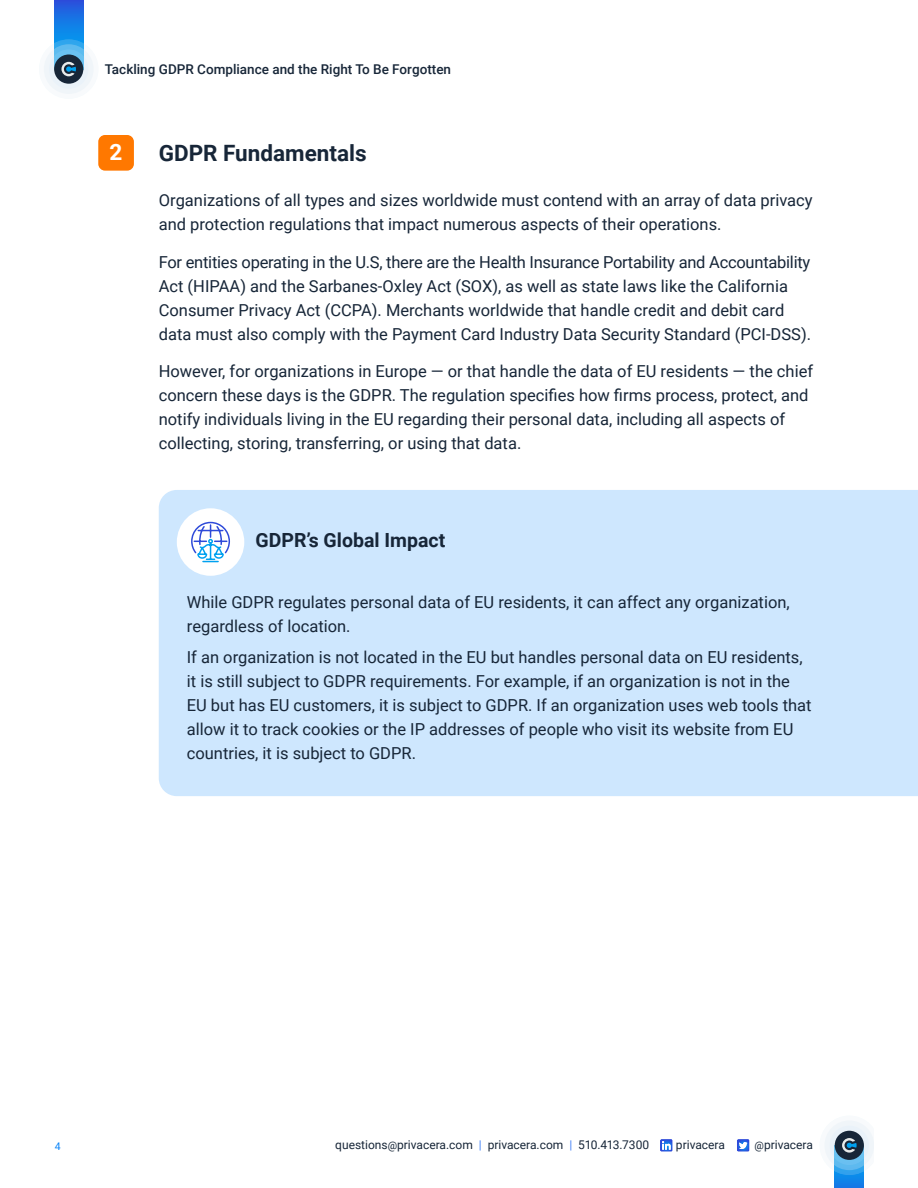
<style>
.page{position:relative;width:918px;height:1188px;background:#fff}
.page>*{position:absolute;margin:0;border:0;box-sizing:border-box;transform-origin:0 0}
.t1{font:700 22.5px "Roboto";color:#172638}
.t2{font:700 22.5px "Roboto";color:#fff}
.t3{font:700 19.5px "Roboto";color:#172638}
.t4{font:16.5px/24px "Roboto";color:#172638}
.t5{font:500 13.5px "Roboto";color:#172638}
.t6{font:12px "Roboto";color:#172638}
.t7{font:10.5px "Roboto";color:#0a84f8}
.s1{font-size:10.5px}
.s2{color:#4784f7}
</style>
<div class="page">
<svg style="left:54px;top:0;width:29px;height:43px"></svg>
<svg style="left:39px;top:39px;width:59px;height:60px"></svg>
<svg style="left:44px;top:44px;width:50px;height:50px"></svg>
<svg style="left:49px;top:49px;width:39px;height:40px"></svg>
<div style="left:54px;top:55px;width:29px;height:29px;background:#172638;border-radius:50%"></div>
<svg style="left:61px;top:62px;width:15px;height:14px"></svg>
<div style="left:835px;top:1145px;width:29px;height:43px;background:#0f82e8"></div>
<svg style="left:824px;top:1120px;width:49px;height:55px"></svg>
<svg style="left:660px;top:1139px;width:13px;height:13px"></svg>
<svg style="left:737px;top:1139px;width:13px;height:13px"></svg>
<div style="left:159px;top:490px;width:759px;height:306px;background:#cee7fe"></div>
<div style="left:177px;top:508px;width:67px;height:68px;background:#fff;border-radius:50%"></div>
<div style="left:98px;top:135px;width:36px;height:36px;background:#ff7800;border-radius:7px"></div>
<svg style="left:191px;top:521px;width:39px;height:42px"></svg>
<p class="t5" style="left:105px;top:64px;width:348px">Tackling GDPR Compliance and the Right To Be Forgotten</p>
<h1 class="t2" style="left:110px;top:142px;width:14px">2</h1>
<h1 class="t1" style="left:159px;top:143px;width:209px">GDPR Fundamentals</h1>
<p class="t4" style="left:159px;top:190px;width:655px">Organizations of all types and sizes worldwide must contend with an array of data privacy and protection regulations that impact numerous aspects of their operations.</p>
<p class="t4" style="left:159px;top:251px;width:654px">For entities operating in the U.S, there are the Health Insurance Portability and Accountability Act (HIPAA) and the Sarbanes-Oxley Act (SOX), as well as state laws like the California Consumer Privacy Act (CCPA). Merchants worldwide that handle credit and debit card data must also comply with the Payment Card Industry Data Security Standard (PCI-DSS).</p>
<p class="t4" style="left:159px;top:361px;width:656px">However, for organizations in Europe — or that handle the data of EU residents — the chief concern these days is the GDPR. The regulation specifies how firms process, protect, and notify individuals living in the EU regarding their personal data, including all aspects of collecting, storing, transferring, or using that data.</p>
<p class="t3" style="left:255px;top:532px;width:191px">GDPR’s Global Impact</p>
<p class="t4" style="left:187px;top:591px;width:604px">While GDPR regulates personal data of EU residents, it can affect any organization, regardless of location.</p>
<p class="t4" style="left:187px;top:646px;width:626px">If an organization is not located in the EU but handles personal data on EU residents, it is still subject to GDPR requirements. For example, if an organization is not in the EU but has EU customers, it is subject to GDPR. If an organization uses web tools that allow it to track cookies or the IP addresses of people who visit its website from EU countries, it is subject to GDPR.</p>
<p class="t7" style="left:55px;top:1141px;width:7px">4</p>
<p class="t6" style="left:335px;top:1140px;width:315px">questions<span class="s1">@</span>privacera.com <span class="s2">|</span> privacera.com <span class="s2">|</span> 510.413.7300</p>
<p class="t6" style="left:676px;top:1140px;width:50px">privacera</p>
<p class="t6" style="left:755px;top:1140px;width:60px"><span class="s1">@</span>privacera</p>
</div>
